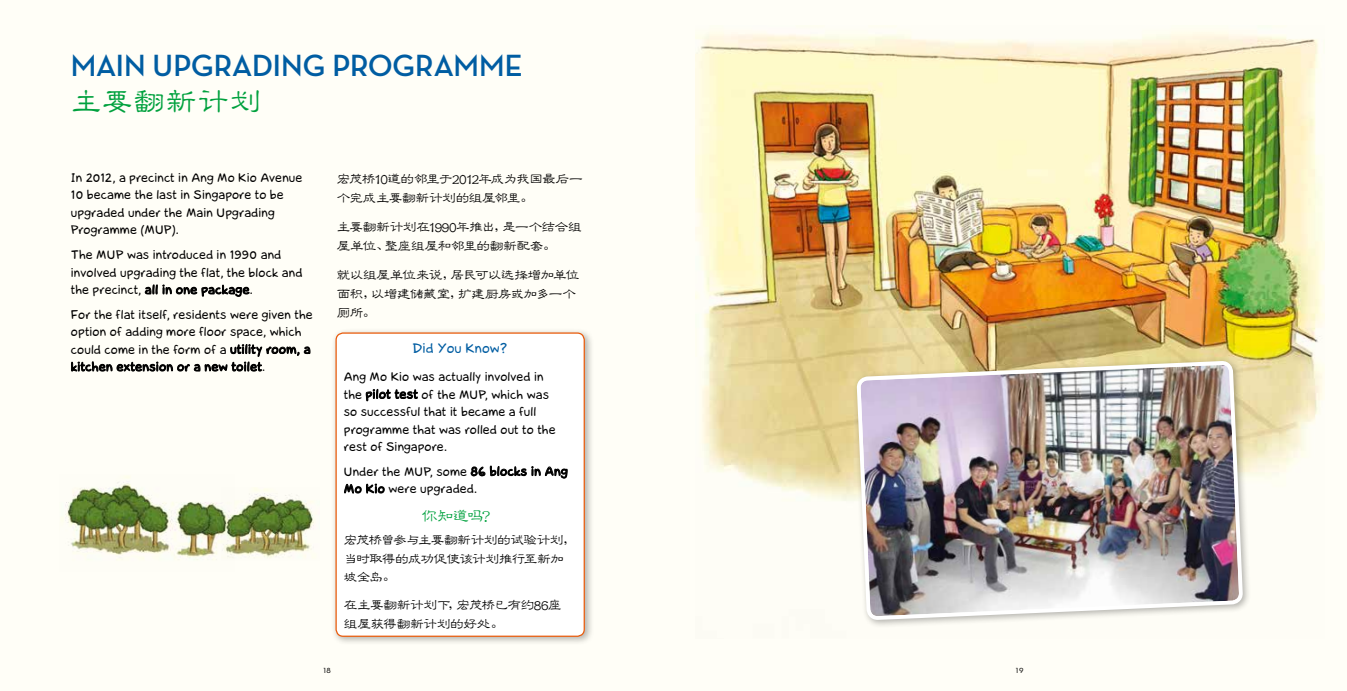
<style>
.page{position:relative;width:1347px;height:691px;background:#fff}
.page>*{position:absolute;margin:0;border:0;box-sizing:border-box;transform-origin:0 0}
.t1{font:700 31.25px "Neutra Disp";color:#005da2}
.t2{font:500 31.25px "GB Jen Lei";letter-spacing:.02em;color:#00a13e}
.t3{font:500 16.25px "GB Jen Lei";color:#00a13e}
.t4{font:500 13.75px/18.8px "GB Jen Lei";letter-spacing:-.045em;color:#000}
.t5{font:13.75px "la Cartoonerie";color:#005da2}
.t6{font:12.5px/17.5px "la Cartoonerie";letter-spacing:.01em;color:#000}
.t7{font:500 10px "Neutra Disp";color:#000}
</style>
<div class="page">
<div style="left:0;top:0;width:1346px;height:691px;background:#fffef7"></div>
<img style="left:695px;top:32px;width:629px;height:469px">
<svg style="left:145px;top:284px;width:105px;height:13px"></svg>
<svg style="left:71px;top:344px;width:240px;height:28px"></svg>
<div style="left:331px;top:328px;width:263px;height:318px;background:#000;opacity:.3"></div>
<div style="left:336px;top:333px;width:248px;height:303px;background:#fff;border-radius:7px"></div>
<svg style="left:365px;top:388px;width:53px;height:14px"></svg>
<svg style="left:470px;top:465px;width:98px;height:14px"></svg>
<svg style="left:344px;top:483px;width:41px;height:11px"></svg>
<div style="left:335px;top:332px;width:250px;height:305px;border:1px solid #ea5b0b;border-radius:7px"></div>
<img style="left:65px;top:476px;width:157px;height:84px">
<img style="left:222px;top:488px;width:92px;height:70px">
<div style="left:853px;top:357px;width:398px;height:272px;background:#000;opacity:.3"></div>
<img style="left:858px;top:363px;width:383px;height:255px">
<h1 class="t1" style="left:71px;top:48px;width:19px">MAIN</h1>
<h1 class="t1" style="left:153px;top:48px;width:20px">UPGRADING</h1>
<h1 class="t1" style="left:332px;top:48px;width:22px">PROGRAMME</h1>
<h1 class="t2" style="left:71px;top:85px;width:192px">主要翻新计划</h1>
<p class="t6" style="left:71px;top:169px;width:233px">In 2012, a precinct in Ang Mo Kio Avenue<br>10 became the last in Singapore to be upgraded under the Main Upgrading<br>Programme (MUP).</p>
<p class="t6" style="left:71px;top:246px;width:233px">The MUP was introduced in 1990 and involved upgrading the flat, the block and the precinct, all in one package.</p>
<p class="t6" style="left:71px;top:306px;width:243px">For the flat itself, residents were given the option of adding more floor space, which could come in the form of a utility room, a kitchen extension or a new toilet.</p>
<p class="t4" style="left:337px;top:170px;width:247px">宏茂桥10道的邻里于2012年成为我国最后一个完成主要翻新计划的组屋邻里。</p>
<p class="t4" style="left:337px;top:218px;width:246px">主要翻新计划在1990年推出，是一个结合组屋单位、整座组屋和邻里的翻新配套。</p>
<p class="t4" style="left:337px;top:266px;width:244px">就以组屋单位来说，居民可以选择增加单位面积，以增建储藏室，扩建厨房或加多一个厕所。</p>
<p class="t5" style="left:413px;top:341px;width:96px">Did You Know?</p>
<p class="t6" style="left:344px;top:368px;width:213px">Ang Mo Kio was actually involved in the pilot test of the MUP, which was so successful that it became a full programme that was rolled out to the rest of Singapore.</p>
<p class="t6" style="left:344px;top:463px;width:225px">Under the MUP, some 86 blocks in Ang<br>Mo Kio were upgraded.</p>
<h2 class="t3" style="left:422px;top:508px;width:78px">你知道吗？</h2>
<p class="t4" style="left:344px;top:530px;width:234px">宏茂桥曾参与主要翻新计划的试验计划，当时取得的成功促使该计划推行至新加坡全岛。</p>
<p class="t4" style="left:344px;top:595px;width:220px">在主要翻新计划下，宏茂桥已有约86座组屋获得翻新计划的好处。</p>
<p class="t7" style="left:323px;top:664px;width:9px">18</p>
<p class="t7" style="left:1016px;top:664px;width:9px">19</p>
</div>
